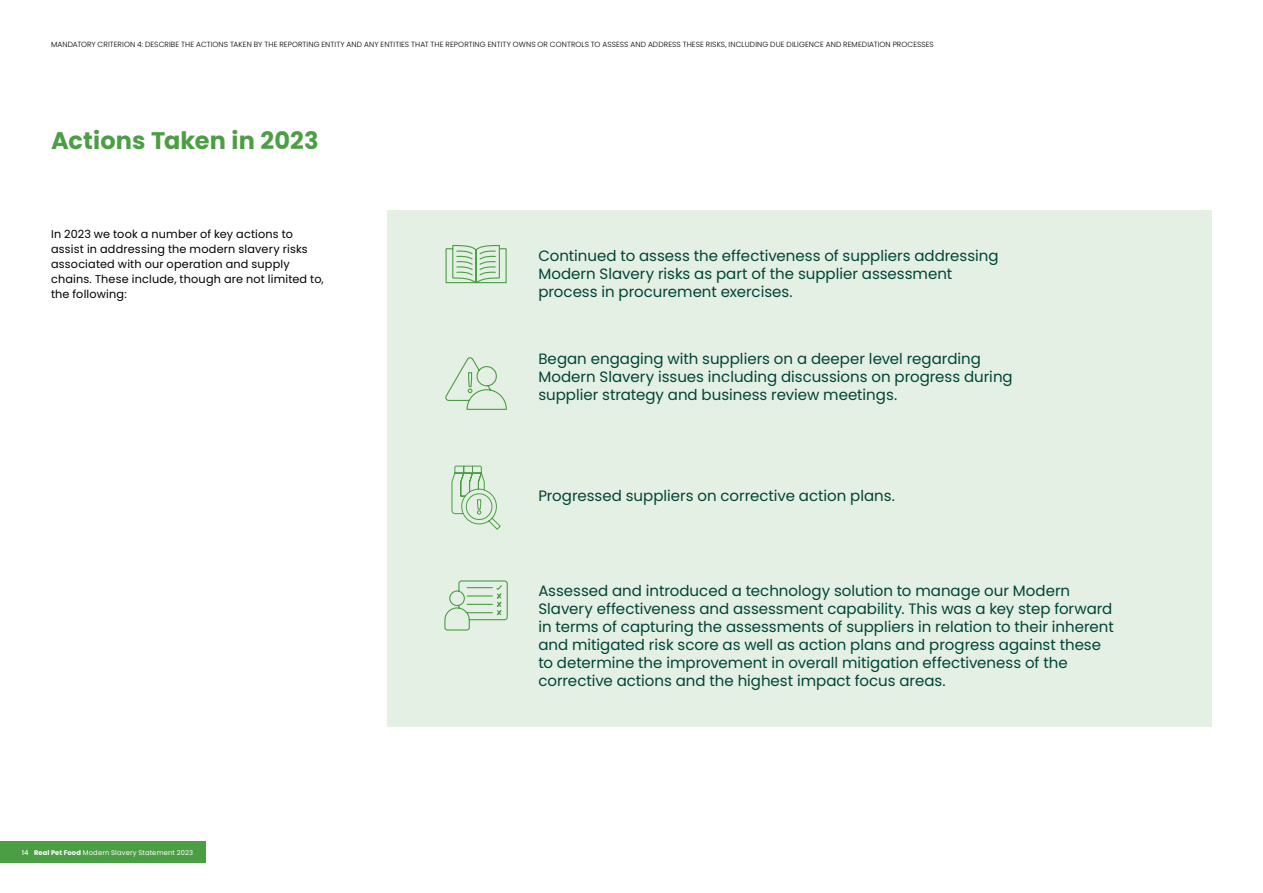
<style>
.page{position:relative;width:1263px;height:893px;background:#fff}
.page>*{position:absolute;margin:0;border:0;box-sizing:border-box;transform-origin:0 0}
.t1{font:700 24px "Poppins";letter-spacing:.005em;color:#4c9e45}
.t2{font:15px/18px "Poppins";color:#004438}
.t3{font:11.25px/15px "Poppins";letter-spacing:.015em;color:#000}
.t4{font:300 7.5px "Poppins";letter-spacing:.01em;color:#000}
.t5{font:6.75px "Poppins";letter-spacing:.025em;color:#fff}
.s1{font-weight:500}
.s2{font-weight:700}
</style>
<div class="page">
<div style="left:0;top:841px;width:206px;height:22px;background:#4c9e45"></div>
<div style="left:387px;top:210px;width:825px;height:517px;background:#e4f0e3"></div>
<svg style="left:445px;top:245px;width:62px;height:39px"></svg>
<svg style="left:445px;top:357px;width:62px;height:53px"></svg>
<svg style="left:451px;top:465px;width:50px;height:65px"></svg>
<svg style="left:444px;top:580px;width:64px;height:51px"></svg>
<p class="t4" style="left:51px;top:40px;width:884px">MANDATORY CRITERION 4: DESCRIBE THE ACTIONS TAKEN BY THE REPORTING ENTITY AND ANY ENTITIES THAT THE REPORTING ENTITY OWNS OR CONTROLS TO ASSESS AND ADDRESS THESE RISKS, INCLUDING DUE DILIGENCE AND REMEDIATION PROCESSES</p>
<h1 class="t1" style="left:51px;top:126px;width:269px">Actions Taken in 2023</h1>
<p class="t3" style="left:51px;top:226px;width:274px">In 2023 we took a number of key actions to assist in addressing the modern slavery risks associated with our operation and supply chains. These include, though are not limited to, the following:</p>
<p class="t5" style="left:22px;top:849px;width:173px"><span class="s1">14</span> <span class="s2">Real Pet Food</span> Modern Slavery Statement 2023</p>
<p class="t2" style="left:538px;top:246px;width:462px">Continued to assess the effectiveness of suppliers addressing<br>Modern Slavery risks as part of the supplier assessment process in procurement exercises.</p>
<p class="t2" style="left:538px;top:350px;width:476px">Began engaging with suppliers on a deeper level regarding<br>Modern Slavery issues including discussions on progress during supplier strategy and business review meetings.</p>
<p class="t2" style="left:538px;top:486px;width:358px">Progressed suppliers on corrective action plans.</p>
<p class="t2" style="left:538px;top:582px;width:577px">Assessed and introduced a technology solution to manage our Modern Slavery effectiveness and assessment capability. This was a key step forward in terms of capturing the assessments of suppliers in relation to their inherent and mitigated risk score as well as action plans and progress against these to determine the improvement in overall mitigation effectiveness of the corrective actions and the highest impact focus areas.</p>
</div>
